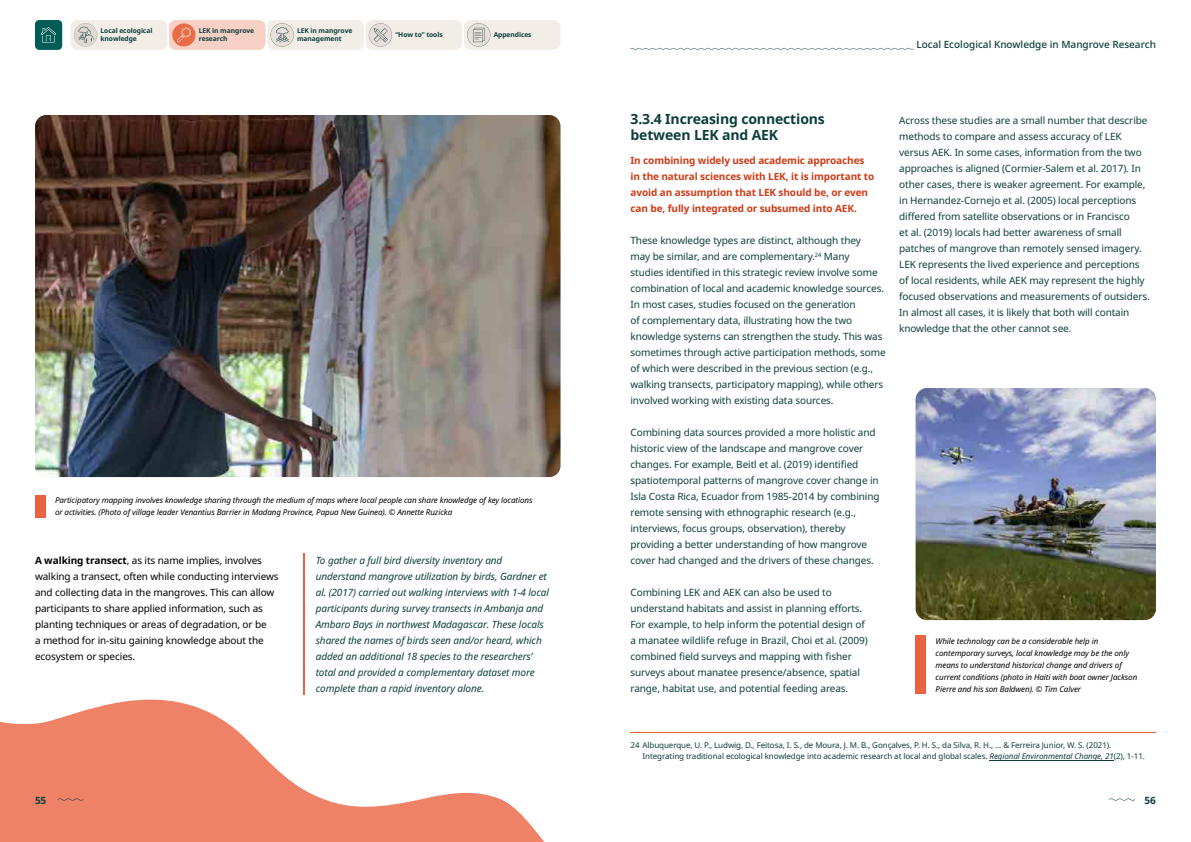
<style>
.page{position:relative;width:1191px;height:842px;background:#fff}
.page>*{position:absolute;margin:0;border:0;box-sizing:border-box;transform-origin:0 0}
.t1{font:700 14px/16px "Noto Sans";letter-spacing:-.01em;color:#0d3e3c}
.t2{font:10px/16px "Noto Sans";letter-spacing:-.01em;color:#0d3e3c}
.t3{font:italic 10px/16px "Noto Sans";letter-spacing:-.01em;color:#0d3e3c}
.t4{font:10px/16px "Noto Sans";letter-spacing:-.01em;color:#000}
.t5{font:700 10px/16px "Noto Sans";letter-spacing:-.01em;color:#cf3a16}
.t6{font:500 10px "Noto Sans";color:#0d3e3c}
.t7{font:700 10px "Noto Sans";color:#0d3e3c}
.t8{font:italic 8px/12px "Noto Sans";letter-spacing:-.01em;color:#000}
.t9{font:8px/11px "Noto Sans";letter-spacing:-.01em;color:#0d3e3c}
.t10{font:700 6.7px/7.7px "Noto Sans";letter-spacing:-.01em;color:#0d3d3c}
.s1{font-weight:700}
.s2{font-style:italic}
</style>
<div class="page">
<svg style="left:630px;top:48px;width:284px;height:2px"></svg>
<svg style="left:1109px;top:798px;width:26px;height:2px"></svg>
<div style="left:35px;top:20px;width:27px;height:30px;background:#005c57;border-radius:4px"></div>
<svg style="left:41px;top:27px;width:15px;height:16px"></svg>
<div style="left:71px;top:20px;width:96px;height:30px;background:#f2ede6;border-radius:7px"></div>
<div style="left:169px;top:20px;width:97px;height:30px;background:#f9d0c6;border-radius:7px"></div>
<div style="left:267px;top:20px;width:97px;height:30px;background:#f2ede6;border-radius:7px"></div>
<div style="left:365px;top:20px;width:97px;height:30px;background:#f2ede6;border-radius:7px"></div>
<div style="left:464px;top:20px;width:96px;height:30px;background:#f2ede6;border-radius:7px"></div>
<div style="left:172px;top:23px;width:23px;height:24px;background:#e96c46;border-radius:50%"></div>
<svg style="left:177px;top:28px;width:14px;height:14px"></svg>
<svg style="left:271px;top:23px;width:23px;height:24px"></svg>
<svg style="left:369px;top:23px;width:23px;height:24px"></svg>
<svg style="left:467px;top:23px;width:23px;height:24px"></svg>
<svg style="left:74px;top:23px;width:23px;height:24px"></svg>
<svg style="left:0;top:639px;width:544px;height:203px"></svg>
<svg style="left:57px;top:798px;width:26px;height:2px"></svg>
<hr style="left:303px;top:553px;width:1px;height:142px;background:#eb6240">
<hr style="left:630px;top:732px;width:526px;height:1px;background:#eb6240">
<hr style="left:989px;top:760px;width:124px;height:1px;background:#0d3e3c">
<img style="left:35px;top:115px;width:525px;height:362px">
<img style="left:915px;top:388px;width:241px;height:232px">
<div style="left:915px;top:635px;width:10px;height:59px;background:#eb6240"></div>
<div style="left:35px;top:495px;width:10px;height:23px;background:#eb6240"></div>
<p class="t10" style="left:101px;top:27px;width:53px">Local ecological knowledge</p>
<p class="t10" style="left:199px;top:27px;width:57px">LEK in mangrove research</p>
<p class="t10" style="left:297px;top:27px;width:57px">LEK in mangrove management</p>
<p class="t10" style="left:395px;top:31px;width:49px">“How to” tools</p>
<p class="t10" style="left:494px;top:31px;width:39px">Appendices</p>
<p class="t8" style="left:55px;top:495px;width:479px">Participatory mapping involves knowledge sharing through the medium of maps where local people can share knowledge of key locations or activities. (Photo of village leader Venantius Barrier in Madang Province, Papua New Guinea). © Annette Ruzicka</p>
<p class="t4" style="left:35px;top:553px;width:245px"><span class="s1">A walking transect</span>, as its name implies, involves walking a transect, often while conducting interviews and collecting data in the mangroves. This can allow participants to share applied information, such as planting techniques or areas of degradation, or be<br>a method for in-situ gaining knowledge about the ecosystem or species.</p>
<p class="t3" style="left:316px;top:553px;width:235px">To gather a full bird diversity inventory and understand mangrove utilization by birds, Gardner et al. (2017) carried out walking interviews with 1-4 local participants during survey transects in Ambanja and Ambaro Bays in northwest Madagascar. These locals shared the names of birds seen and/or heard, which added an additional 18 species to the researchers’ total and provided a complementary dataset more complete than a rapid inventory alone.</p>
<p class="t7" style="left:35px;top:793px;width:13px">55</p>
<p class="t6" style="left:916px;top:37px;width:241px">Local Ecological Knowledge in Mangrove Research</p>
<h1 class="t1" style="left:630px;top:111px;width:196px">3.3.4 Increasing connections between LEK and AEK</h1>
<p class="t5" style="left:630px;top:153px;width:245px">In combining widely used academic approaches in the natural sciences with LEK, it is important to avoid an assumption that LEK should be, or even can be, fully integrated or subsumed into AEK.</p>
<p class="t2" style="left:630px;top:233px;width:257px">These knowledge types are distinct, although they<br>may be similar, and are complementary.<sup>24</sup> Many<br>studies identified in this strategic review involve some combination of local and academic knowledge sources.<br>In most cases, studies focused on the generation<br>of complementary data, illustrating how the two knowledge systems can strengthen the study. This was sometimes through active participation methods, some of which were described in the previous section (e.g., walking transects, participatory mapping), while others involved working with existing data sources.</p>
<p class="t2" style="left:630px;top:425px;width:251px">Combining data sources provided a more holistic and historic view of the landscape and mangrove cover changes. For example, Beitl et al. (2019) identified spatiotemporal patterns of mangrove cover change in Isla Costa Rica, Ecuador from 1985-2014 by combining remote sensing with ethnographic research (e.g., interviews, focus groups, observation), thereby providing a better understanding of how mangrove cover had changed and the drivers of these changes.</p>
<p class="t2" style="left:630px;top:585px;width:239px">Combining LEK and AEK can also be used to understand habitats and assist in planning efforts.<br>For example, to help inform the potential design of a manatee wildlife refuge in Brazil, Choi et al. (2009) combined field surveys and mapping with fisher surveys about manatee presence/absence, spatial range, habitat use, and potential feeding areas.</p>
<p class="t2" style="left:899px;top:113px;width:252px">Across these studies are a small number that describe methods to compare and assess accuracy of LEK versus AEK. In some cases, information from the two approaches is aligned (Cormier-Salem et al. 2017). In other cases, there is weaker agreement. For example, in Hernandez-Cornejo et al. (2005) local perceptions differed from satellite observations or in Francisco<br>et al. (2019) locals had better awareness of small patches of mangrove than remotely sensed imagery.<br>LEK represents the lived experience and perceptions of local residents, while AEK may represent the highly focused observations and measurements of outsiders.<br>In almost all cases, it is likely that both will contain knowledge that the other cannot see.</p>
<p class="t8" style="left:935px;top:635px;width:203px">While technology can be a considerable help in contemporary surveys, local knowledge may be the only means to understand historical change and drivers of current conditions (photo in Haiti with boat owner Jackson Pierre and his son Baldwen). © Tim Calver</p>
<p class="t9" style="left:642px;top:740px;width:504px;text-indent:-12px">24 Albuquerque, U. P., Ludwig, D., Feitosa, I. S., de Moura, J. M. B., Gonçalves, P. H. S., da Silva, R. H., ... &amp; Ferreira Junior, W. S. (2021).<br>Integrating traditional ecological knowledge into academic research at local and global scales. <span class="s2">Regional Environmental Change, 21</span>(2), 1-11.</p>
<p class="t7" style="left:1144px;top:793px;width:13px">56</p>
</div>
